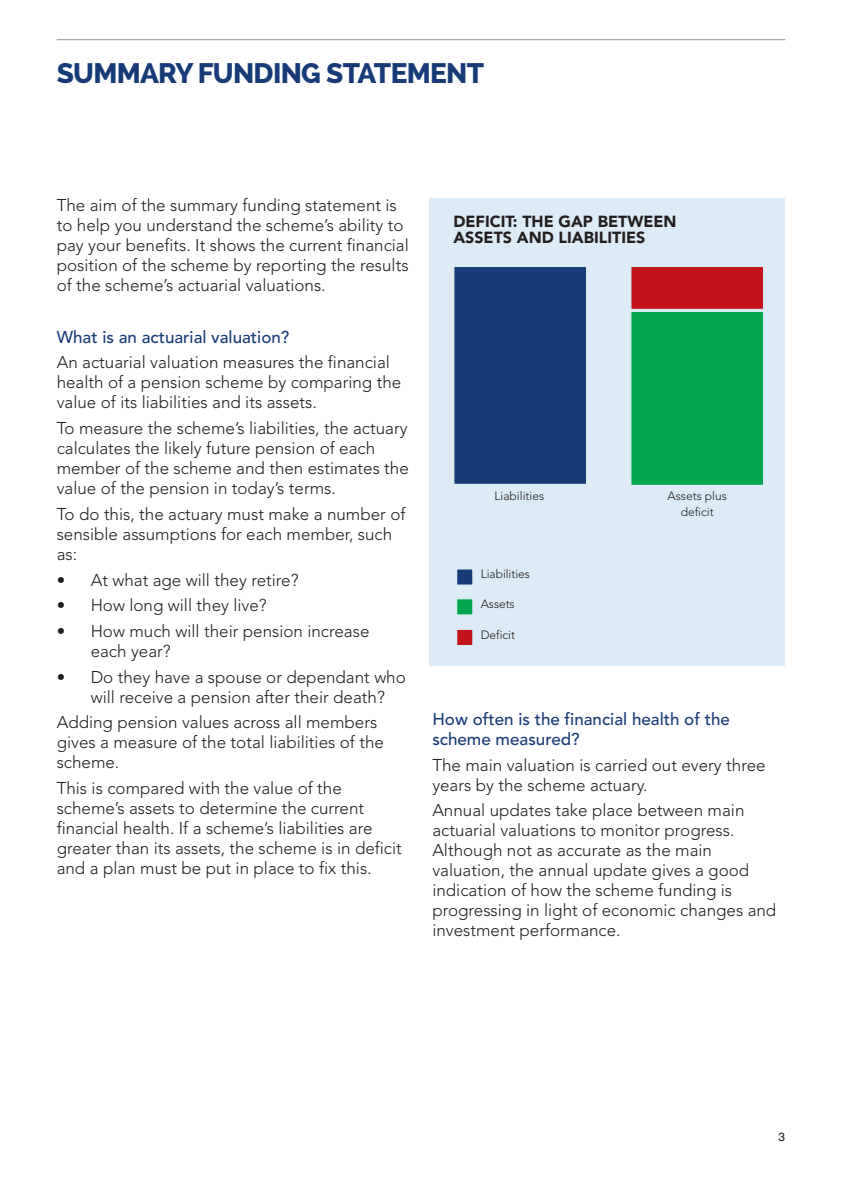
<style>
.page{position:relative;width:842px;height:1191px;background:#fff}
.page>*{position:absolute;margin:0;border:0;box-sizing:border-box;transform-origin:0 0}
.t1{font:800 28px "Raleway";letter-spacing:-.025em;color:#183b77}
.t2{font:300 17px/20px "Avenir";color:#231f20}
.t3{font:500 17px/20px "Avenir";color:#183b77}
.t4{font:900 16px/16px "Avenir";color:#231f20}
.t5{font:300 12px/16px "Avenir";color:#231f20;text-align:center}
.t6{font:12px "Helvetica";color:#231f20}
</style>
<div class="page">
<hr style="left:57px;top:39px;width:728px;height:1px;background:#919396">
<div style="left:429px;top:198px;width:356px;height:467px;background:#dcebf5"></div>
<div style="left:454px;top:267px;width:132px;height:217px;background:#183b77"></div>
<div style="left:453px;top:266px;width:134px;height:219px;border:1px solid #d5e9ef"></div>
<div style="left:631px;top:267px;width:132px;height:42px;background:#c4121a"></div>
<div style="left:630px;top:266px;width:134px;height:44px;border:1px solid #d5e9ef"></div>
<div style="left:457px;top:569px;width:15px;height:15px;background:#183b77"></div>
<div style="left:456px;top:568px;width:17px;height:17px;border:1px solid #d5e9ef"></div>
<div style="left:457px;top:599px;width:15px;height:15px;background:#00a54f"></div>
<div style="left:456px;top:598px;width:17px;height:17px;border:1px solid #d5e9ef"></div>
<div style="left:457px;top:630px;width:15px;height:15px;background:#c4121a"></div>
<div style="left:456px;top:629px;width:17px;height:17px;border:1px solid #d5e9ef"></div>
<div style="left:631px;top:312px;width:132px;height:173px;background:#00a54f"></div>
<div style="left:630px;top:311px;width:134px;height:175px;border:1px solid #d5e9ef"></div>
<h1 class="t1" style="left:57px;top:63px;width:429px">SUMMARY FUNDING STATEMENT</h1>
<p class="t2" style="left:57px;top:197px;width:354px">The aim of the summary funding statement is to help you understand the scheme’s ability to pay your benefits. It shows the current financial position of the scheme by reporting the results of the scheme’s actuarial valuations.</p>
<p class="t3" style="left:57px;top:328px;width:234px">What is an actuarial valuation?</p>
<p class="t2" style="left:57px;top:354px;width:346px">An actuarial valuation measures the financial health of a pension scheme by comparing the value of its liabilities and its assets.</p>
<p class="t2" style="left:57px;top:420px;width:354px">To measure the scheme’s liabilities, the actuary calculates the likely future pension of each member of the scheme and then estimates the value of the pension in today’s terms.</p>
<p class="t2" style="left:57px;top:505px;width:350px">To do this, the actuary must make a number of sensible assumptions for each member, such as:</p>
<p class="t2" style="left:57px;top:571px;width:243px">• At what age will they retire?</p>
<p class="t2" style="left:57px;top:597px;width:212px">• How long will they live?</p>
<p class="t2" style="left:91px;top:622px;width:280px;text-indent:-34px">• How much will their pension increase each year?</p>
<p class="t2" style="left:91px;top:668px;width:317px;text-indent:-34px">• Do they have a spouse or dependant who will receive a pension after their death?</p>
<p class="t2" style="left:57px;top:714px;width:329px">Adding pension values across all members gives a measure of the total liabilities of the scheme.</p>
<p class="t2" style="left:57px;top:779px;width:347px">This is compared with the value of the scheme’s assets to determine the current financial health. If a scheme’s liabilities are greater than its assets, the scheme is in deficit and a plan must be put in place to fix this.</p>
<p class="t4" style="left:453px;top:215px;width:225px">DEFICIT: THE GAP BETWEEN<br>ASSETS AND LIABILITIES</p>
<p class="t5" style="left:494px;top:489px;width:51px">Liabilities</p>
<p class="t5" style="left:667px;top:489px;width:61px">Assets plus deficit</p>
<p class="t5" style="left:481px;top:566px;width:51px">Liabilities</p>
<p class="t5" style="left:481px;top:597px;width:35px">Assets</p>
<p class="t5" style="left:481px;top:627px;width:36px">Deficit</p>
<p class="t3" style="left:432px;top:710px;width:299px">How often is the financial health of the scheme measured?</p>
<p class="t2" style="left:432px;top:756px;width:335px">The main valuation is carried out every three years by the scheme actuary.</p>
<p class="t2" style="left:432px;top:802px;width:345px">Annual updates take place between main actuarial valuations to monitor progress.<br>Although not as accurate as the main valuation, the annual update gives a good indication of how the scheme funding is progressing in light of economic changes and investment performance.</p>
<p class="t6" style="left:779px;top:1129px;width:8px">3</p>
</div>
